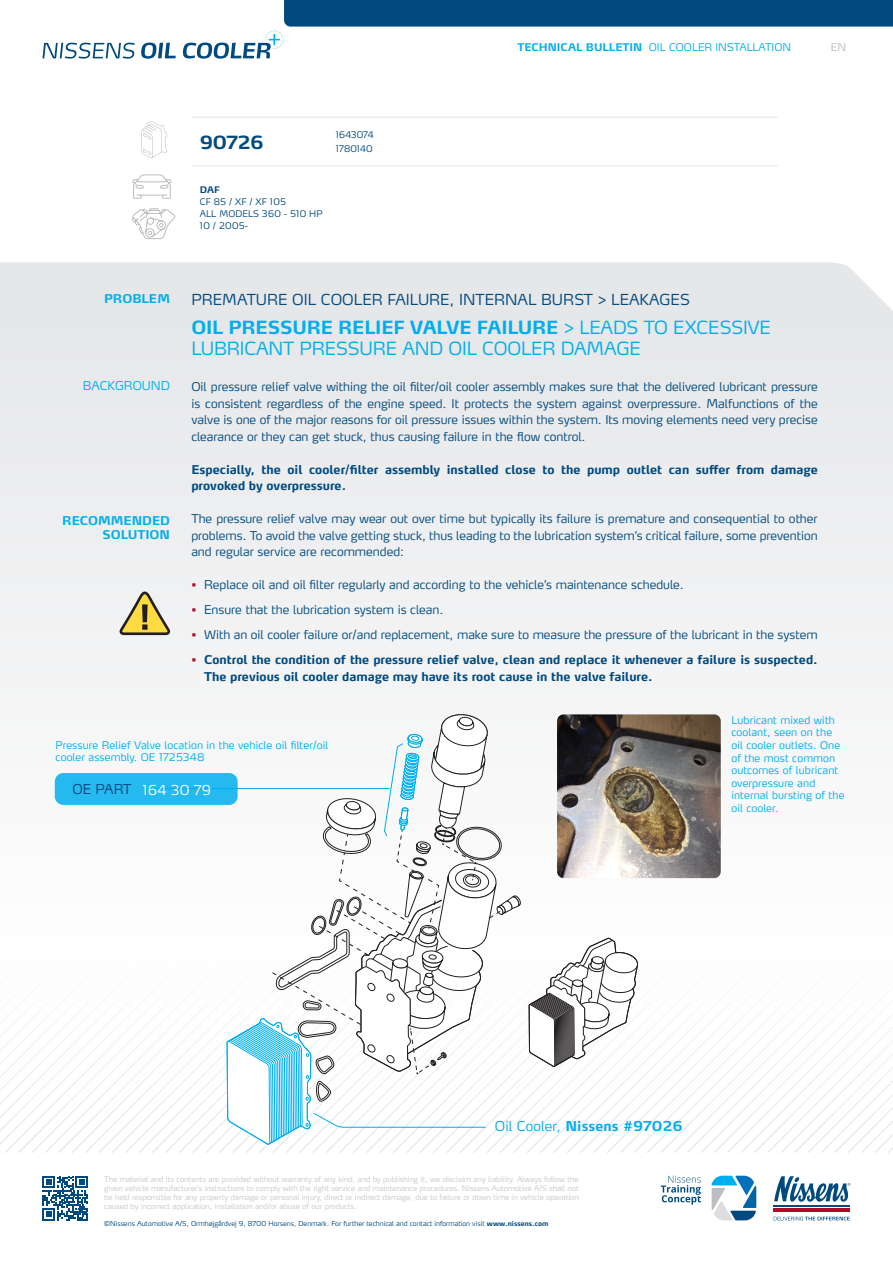
<style>
.page{position:relative;width:893px;height:1263px;background:#fff}
.page>*{position:absolute;margin:0;border:0;box-sizing:border-box;transform-origin:0 0}
.t1{font:700 18px "Max LF";letter-spacing:-.01em;color:#00aeef}
.t2{font:300 18px "Max LF";letter-spacing:-.01em;color:#00aeef}
.t3{font:700 18px "Max LF";letter-spacing:-.02em;color:#004a7f}
.t4{font:300 15px "Max LF";color:#004a7f}
.t5{font:700 13.5px "Max LF";letter-spacing:.01em;color:#00aeef}
.t6{font:300 13.5px "Max LF";letter-spacing:.01em;color:#fff}
.t7{font:300 13.5px "Max LF";letter-spacing:-.015em;color:#004a7f}
.t8{font:300 12px/16.5px "Max LF";color:#004a7f;text-align:justify}
.t9{font:700 12px/16.5px "Max LF";color:#004a7f}
.t10{font:700 12px/14.4px "Max LF";color:#00aeef;text-align:right}
.t11{font:300 12px "Max LF";color:#00aeef}
.t12{font:300 10.5px/12.6px "Max LF";letter-spacing:.01em;color:#00aeef}
.t13{font:700 10.5px "Max LF";color:#00aeef}
.t14{font:300 10.5px "Max LF";color:#bcbdc0}
.t15{font:300 9px "Max LF";letter-spacing:.01em;color:#004a7f}
.t16{font:300 9px "Max LF";letter-spacing:-.04em;color:#004a7f}
.t17{font:700 9px "Max LF";color:#004a7f}
.t18{font:300 7.5px/9px "Max LF";color:#c7c8ca;text-align:justify}
.t19{font:300 6.75px "Max LF";color:#004a7f}
.s1{font-weight:300}
.s2{font-weight:700;color:#b00a27}
.s3{color:#b00a27}
.s4{font-weight:700}
</style>
<div class="page">
<div style="left:0;top:257px;width:893px;height:831px;background:#eeeff0"></div>
<svg style="left:0;top:257px;width:893px;height:53px"></svg>
<div style="left:3px;top:819px;width:14px;height:334px;background:#fefefe"></div>
<div style="left:17px;top:819px;width:13px;height:334px;background:#fefefe"></div>
<div style="left:30px;top:819px;width:14px;height:334px;background:#fefefe"></div>
<div style="left:44px;top:819px;width:13px;height:334px;background:#fefefe"></div>
<div style="left:57px;top:819px;width:13px;height:334px;background:#fefefe"></div>
<div style="left:70px;top:819px;width:14px;height:334px;background:#fefefe"></div>
<div style="left:84px;top:819px;width:13px;height:334px;background:#fefefe"></div>
<div style="left:97px;top:819px;width:13px;height:334px;background:#fefefe"></div>
<div style="left:110px;top:819px;width:14px;height:334px;background:#fefefe"></div>
<div style="left:124px;top:819px;width:13px;height:334px;background:#fefefe"></div>
<div style="left:137px;top:819px;width:14px;height:334px;background:#fefefe"></div>
<div style="left:151px;top:819px;width:13px;height:334px;background:#fefefe"></div>
<div style="left:164px;top:819px;width:13px;height:334px;background:#fefefe"></div>
<div style="left:177px;top:819px;width:14px;height:334px;background:#fefefe"></div>
<div style="left:191px;top:819px;width:13px;height:334px;background:#fefefe"></div>
<div style="left:204px;top:819px;width:14px;height:334px;background:#fefefe"></div>
<div style="left:218px;top:819px;width:8px;height:334px;background:#fefefe"></div>
<div style="left:632px;top:878px;width:14px;height:271px;background:#fefefe"></div>
<svg style="left:646px;top:879px;width:13px;height:274px"></svg>
<svg style="left:659px;top:879px;width:13px;height:274px"></svg>
<div style="left:672px;top:879px;width:14px;height:274px;background:#fefefe"></div>
<div style="left:686px;top:879px;width:13px;height:274px;background:#fefefe"></div>
<div style="left:699px;top:879px;width:14px;height:274px;background:#fefefe"></div>
<div style="left:713px;top:819px;width:13px;height:334px;background:#fefefe"></div>
<div style="left:726px;top:819px;width:13px;height:334px;background:#fefefe"></div>
<div style="left:739px;top:819px;width:14px;height:334px;background:#fefefe"></div>
<div style="left:753px;top:819px;width:13px;height:334px;background:#fefefe"></div>
<div style="left:766px;top:819px;width:127px;height:334px;background:#fefefe"></div>
<svg style="left:528px;top:931px;width:110px;height:222px"></svg>
<svg style="left:226px;top:714px;width:295px;height:439px"></svg>
<svg style="left:774px;top:1176px;width:77px;height:31px"></svg>
<svg style="left:774px;top:1217px;width:76px;height:3px"></svg>
<hr style="left:774px;top:1205px;width:76px;height:1px;background:#004a7f">
<hr style="left:774px;top:1208px;width:76px;height:3px;background:#b00a27">
<svg style="left:661px;top:1175px;width:40px;height:29px"></svg>
<svg style="left:712px;top:1176px;width:44px;height:44px"></svg>
<svg style="left:43px;top:43px;width:92px;height:16px"></svg>
<svg style="left:43px;top:1176px;width:45px;height:44px"></svg>
<svg style="left:141px;top:0;width:752px;height:59px"></svg>
<svg style="left:120px;top:591px;width:50px;height:44px"></svg>
<svg style="left:132px;top:174px;width:40px;height:25px"></svg>
<svg style="left:131px;top:208px;width:44px;height:31px"></svg>
<hr style="left:191px;top:117px;width:136px;height:1px;background:#e6e7e9">
<hr style="left:327px;top:117px;width:451px;height:1px;background:#e6e7e9">
<hr style="left:191px;top:166px;width:136px;height:1px;background:#e6e7e9">
<hr style="left:327px;top:166px;width:451px;height:1px;background:#e6e7e9">
<svg style="left:141px;top:121px;width:26px;height:37px"></svg>
<img style="left:557px;top:714px;width:164px;height:164px">
<div style="left:55px;top:773px;width:183px;height:32px;background:#25b9f0;border-radius:9px"></div>
<p class="t13" style="left:517px;top:41px;width:126px">TECHNICAL BULLETIN</p>
<p class="t12" style="left:649px;top:41px;width:144px">OIL COOLER INSTALLATION</p>
<p class="t14" style="left:831px;top:41px;width:17px">EN</p>
<p class="t3" style="left:200px;top:131px;width:65px">90726</p>
<p class="t17" style="left:200px;top:184px;width:21px">DAF</p>
<p class="t15" style="left:200px;top:196px;width:88px">CF 85 / XF / XF 105</p>
<p class="t15" style="left:200px;top:208px;width:124px">ALL MODELS 360 - 510 HP</p>
<p class="t15" style="left:200px;top:220px;width:50px">10 / 2005-</p>
<p class="t16" style="left:336px;top:129px;width:39px">1643074</p>
<p class="t15" style="left:336px;top:143px;width:38px">1780140</p>
<p class="t10" style="left:104px;top:291px;width:67px">PROBLEM</p>
<p class="t11" style="left:83px;top:378px;width:89px">BACKGROUND</p>
<p class="t10" style="left:62px;top:513px;width:109px">RECOMMENDED<br>SOLUTION</p>
<p class="t4" style="left:191px;top:290px;width:500px">PREMATURE OIL COOLER FAILURE, INTERNAL BURST &gt; LEAKAGES</p>
<p class="t1" style="left:191px;top:316px;width:581px">OIL PRESSURE RELIEF VALVE FAILURE <span class="s1">&gt; LEADS TO EXCESSIVE</span></p>
<p class="t2" style="left:191px;top:337px;width:451px">LUBRICANT PRESSURE AND OIL COOLER DAMAGE</p>
<p class="t8" style="left:191px;top:379px;width:628px">Oil pressure relief valve withing the oil filter/oil cooler assembly makes sure that the delivered lubricant pressure is consistent regardless of the engine speed. It protects the system against overpressure. Malfunctions of the valve is one of the major reasons for oil pressure issues within the system. Its moving elements need very precise clearance or they can get stuck, thus causing failure in the flow control.</p>
<p class="t9" style="left:191px;top:461px;width:628px">Especially, the oil cooler/filter assembly installed close to the pump outlet can suffer from damage provoked by overpressure.</p>
<p class="t8" style="left:191px;top:511px;width:628px">The pressure relief valve may wear out over time but typically its failure is premature and consequential to other problems. To avoid the valve getting stuck, thus leading to the lubrication system’s critical failure, some prevention and regular service are recommended:</p>
<p class="t8" style="left:191px;top:577px;width:494px"><span class="s2">•</span> Replace oil and oil filter regularly and according to the vehicle’s maintenance schedule.</p>
<p class="t8" style="left:191px;top:602px;width:253px"><span class="s2">•</span> Ensure that the lubrication system is clean.</p>
<p class="t8" style="left:191px;top:627px;width:628px"><span class="s2">•</span> With an oil cooler failure or/and replacement, make sure to measure the pressure of the lubricant in the system</p>
<p class="t9" style="left:204px;top:652px;width:615px;text-indent:-13px"><span class="s3">•</span> Control the condition of the pressure relief valve, clean and replace it whenever a failure is suspected.<br>The previous oil cooler damage may have its root cause in the valve failure.</p>
<p class="t12" style="left:56px;top:738px;width:274px">Pressure Relief Valve location in the vehicle oil filter/oil cooler assembly. OE 1725348</p>
<p class="t7" style="left:73px;top:780px;width:60px">OE PART</p>
<p class="t6" style="left:143px;top:781px;width:70px">164 30 79</p>
<p class="t12" style="left:731px;top:713px;width:115px">Lubricant mixed with coolant, seen on the oil cooler outlets. One of the most common outcomes of lubricant overpressure and internal bursting of the oil cooler.</p>
<p class="t5" style="left:495px;top:1118px;width:189px"><span class="s1">Oil Cooler,</span> Nissens #97026</p>
<p class="t18" style="left:104px;top:1175px;width:476px">The material and its contents are provided without warranty of any kind, and by publishing it, we disclaim any liability. Always follow the given vehicle manufacturer’s instructions to comply with the right service and maintenance procedures. Nissens Automotive A/S shall not be held responsible for any property damage or personal injury, direct or indirect damage, due to failure or down time in vehicle operation caused by incorrect application, installation and/or abuse of our products.</p>
<p class="t19" style="left:104px;top:1219px;width:446px">©Nissens Automotive A/S, Ormhøjgårdvej 9, 8700 Horsens, Denmark. For further technical and contact information visit <span class="s4">www.nissens.com</span></p>
</div>
